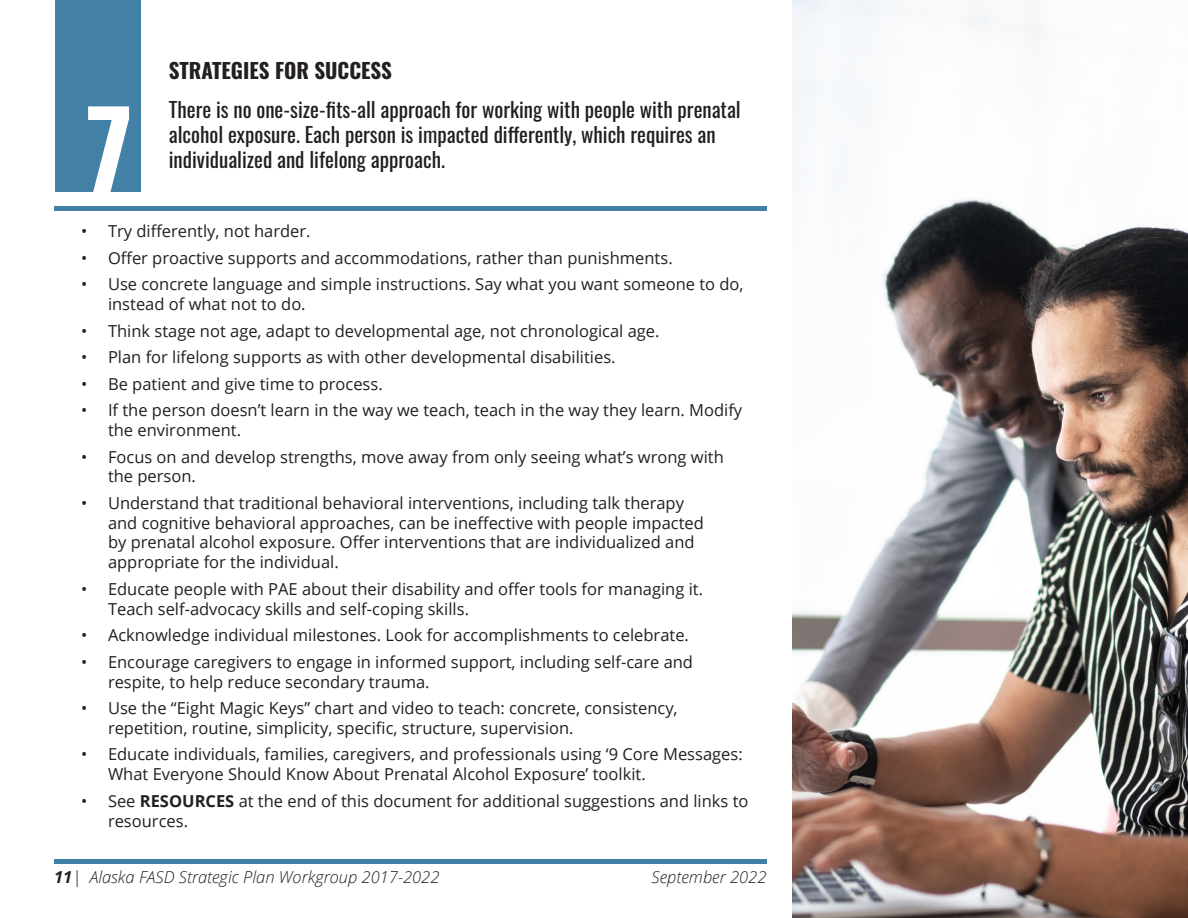
<style>
.page{position:relative;width:1188px;height:918px;background:#fff}
.page>*{position:absolute;margin:0;border:0;box-sizing:border-box;transform-origin:0 0}
.t1{font:700 106.65px "Oswald";color:#fff}
.Subtitle{font:21px/25.2px "Oswald";color:#231f20}
.Header_1{font:700 21px "Oswald";color:#231f20}
.t2{font:16.5px/19.8px "Open Sans";color:#231f20}
.t3{font:italic 300 16.5px "Open Sans";color:#231f20}
.s1{font-weight:700}
</style>
<div class="page">
<div style="left:54px;top:859px;width:712px;height:5px;background:#4281a5"></div>
<div style="left:55px;top:0;width:85px;height:192px;background:#4281a5"></div>
<div style="left:54px;top:206px;width:712px;height:5px;background:#4281a5"></div>
<img style="left:792px;top:0;width:396px;height:918px">
<h1 class="t1" style="left:86px;top:94px;width:48px">7</h1>
<h1 class="Header_1" style="left:169px;top:60px;width:225px">STRATEGIES FOR SUCCESS</h1>
<p class="Subtitle" style="left:169px;top:95px;width:573px">There is no one-size-fits-all approach for working with people with prenatal alcohol exposure. Each person is impacted differently, which requires an individualized and lifelong approach.</p>
<p class="t2" style="left:81px;top:221px;width:231px">• Try differently, not harder.</p>
<p class="t2" style="left:81px;top:247px;width:593px">• Offer proactive supports and accommodations, rather than punishments.</p>
<p class="t2" style="left:108px;top:274px;width:637px;text-indent:-27px">• Use concrete language and simple instructions. Say what you want someone to do, instead of what not to do.</p>
<p class="t2" style="left:81px;top:320px;width:580px">• Think stage not age, adapt to developmental age, not chronological age.</p>
<p class="t2" style="left:81px;top:347px;width:536px">• Plan for lifelong supports as with other developmental disabilities.</p>
<p class="t2" style="left:81px;top:373px;width:303px">• Be patient and give time to process.</p>
<p class="t2" style="left:108px;top:400px;width:636px;text-indent:-27px">• If the person doesn’t learn in the way we teach, teach in the way they learn. Modify the environment.</p>
<p class="t2" style="left:108px;top:446px;width:617px;text-indent:-27px">• Focus on and develop strengths, move away from only seeing what’s wrong with the person.</p>
<p class="t2" style="left:108px;top:493px;width:597px;text-indent:-27px">• Understand that traditional behavioral interventions, including talk therapy and cognitive behavioral approaches, can be ineffective with people impacted by prenatal alcohol exposure. Offer interventions that are individualized and appropriate for the individual.</p>
<p class="t2" style="left:108px;top:578px;width:597px;text-indent:-27px">• Educate people with PAE about their disability and offer tools for managing it.<br>Teach self-advocacy skills and self-coping skills.</p>
<p class="t2" style="left:81px;top:625px;width:610px">• Acknowledge individual milestones. Look for accomplishments to celebrate.</p>
<p class="t2" style="left:108px;top:651px;width:587px;text-indent:-27px">• Encourage caregivers to engage in informed support, including self-care and respite, to help reduce secondary trauma.</p>
<p class="t2" style="left:108px;top:698px;width:571px;text-indent:-27px">• Use the “Eight Magic Keys” chart and video to teach: concrete, consistency, repetition, routine, simplicity, specific, structure, supervision.</p>
<p class="t2" style="left:108px;top:744px;width:636px;text-indent:-27px">• Educate individuals, families, caregivers, and professionals using ‘9 Core Messages:<br>What Everyone Should Know About Prenatal Alcohol Exposure’ toolkit.</p>
<p class="t2" style="left:108px;top:790px;width:642px;text-indent:-27px">• See <span class="s1">RESOURCES</span> at the end of this document for additional suggestions and links to resources.</p>
<p class="t3" style="left:54px;top:865px;width:387px"><span class="s1">11</span>| Alaska FASD Strategic Plan Workgroup 2017-2022</p>
<p class="t3" style="left:652px;top:865px;width:116px">September 2022</p>
</div>
